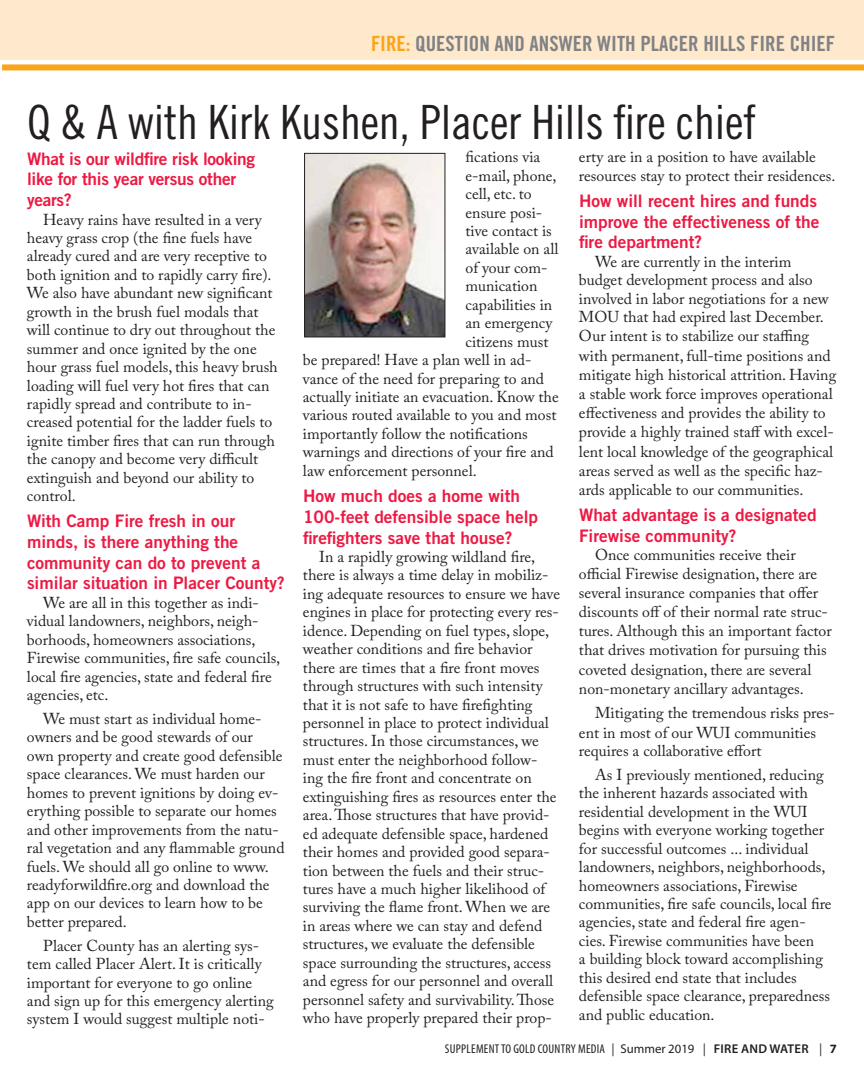
<style>
.page{position:relative;width:864px;height:1080px;background:#fff}
.page>*{position:absolute;margin:0;border:0;box-sizing:border-box;transform-origin:0 0}
.t1{font:47.25px "Trade Gothic Cond Eighteen";letter-spacing:-.005em;color:#231f20}
.t2{font:21px "Trade Gothic Bold Cond Twenty";color:#808285}
.t3{font:17.25px/20.7px "Trade Gothic Bold Two";color:#ed1943}
.t4{font:15.75px/18.5px "Adobe Caslon Pro";color:#231f20}
.t5{font:condensed 12.75px "Myriad Pro";letter-spacing:.02em;color:#231f20}
.s1{color:#faa41a}
.s2{font-stretch:normal}
.s3{font-weight:600;font-stretch:normal}
.s4{font-weight:700;font-stretch:normal}
</style>
<div class="page">
<div style="left:0;top:0;width:864px;height:59px;background:#ffe9cc"></div>
<div style="left:2px;top:64px;width:862px;height:6px;background:#faa41a"></div>
<img style="left:306px;top:155px;width:137px;height:180px">
<div style="left:304px;top:153px;width:141px;height:184px;border:1px solid #231f20"></div>
<h2 class="t2" style="left:371px;top:30px;width:171px"><span class="s1">FIRE:</span> QUESTION AND ANSW</h2>
<h2 class="t2" style="left:573px;top:30px;width:260px">ER WITH PLACER HILLS FIRE CHIEF</h2>
<h1 class="t1" style="left:27px;top:94px;width:731px">Q &amp; A with Kirk Kushen, Placer Hills fire chief</h1>
<p class="t3" style="left:27px;top:148px;width:230px">What is our wildfire risk looking like for this year versus other years?</p>
<p class="t4" style="left:27px;top:210px;width:252px;text-indent:16px">Heavy rains have resulted in a very heavy grass crop (the fine fuels have already cured and are very receptive to both ignition and to rapidly carry fire).<br>We also have abundant new significant growth in the brush fuel modals that will continue to dry out throughout the summer and once ignited by the one hour grass fuel models, this heavy brush loading will fuel very hot fires that can rapidly spread and contribute to in&shy;creased potential for the ladder fuels to ignite timber fires that can run through the canopy and become very difficult extinguish and beyond our ability to control.</p>
<p class="t3" style="left:27px;top:511px;width:259px">With Camp Fire fresh in our minds, is there anything the community can do to prevent a similar situation in Placer County?</p>
<p class="t4" style="left:27px;top:593px;width:255px;text-indent:16px">We are all in this together as indi&shy;vidual landowners, neighbors, neigh&shy;borhoods, homeowners associations, Firewise communities, fire safe councils, local fire agencies, state and federal fire agencies, etc.</p>
<p class="t4" style="left:27px;top:709px;width:259px;text-indent:16px">We must start as individual home&shy;owners and be good stewards of our<br>own property and create good defensible space clearances. We must harden our homes to prevent ignitions by doing ev&shy;erything possible to separate our homes and other improvements from the natu&shy;ral vegetation and any flammable ground fuels. We should all go online to www. readyforwildfire.org and download the app on our devices to learn how to be better prepared.</p>
<p class="t4" style="left:27px;top:936px;width:248px;text-indent:16px">Placer County has an alerting sys&shy;tem called Placer Alert. It is critically important for everyone to go online and sign up for this emergency alerting system I would suggest multiple noti-</p>
<p class="t4" style="left:579px;top:148px;width:258px">erty are in a position to have available resources stay to protect their residences.</p>
<p class="t3" style="left:579px;top:190px;width:242px">How will recent hires and funds improve the effectiveness of the fire department?</p>
<p class="t4" style="left:579px;top:252px;width:259px;line-height:19px;text-indent:16px">We are currently in the interim budget development process and also involved in labor negotiations for a new MOU that had expired last December.<br>Our intent is to stabilize our staffing with permanent, full-time positions and mitigate high historical attrition. Having a stable work force improves operational effectiveness and provides the ability to provide a highly trained staff with excel&shy;lent local knowledge of the geographical areas served as well as the specific haz&shy;ards applicable to our communities.</p>
<p class="t3" style="left:579px;top:504px;width:239px">What advantage is a designated<br>Firewise community?</p>
<p class="t4" style="left:579px;top:545px;width:254px;line-height:19px;text-indent:16px">Once communities receive their official Firewise designation, there are several insurance companies that offer discounts off of their normal rate struc&shy;tures. Although this an important factor that drives motivation for pursuing this coveted designation, there are several non-monetary ancillary advantages.</p>
<p class="t4" style="left:579px;top:704px;width:258px;text-indent:16px">Mitigating the tremendous risks pres&shy;ent in most of our WUI communities requires a collaborative effort</p>
<p class="t4" style="left:579px;top:765px;width:254px;text-indent:16px">As I previously mentioned, reducing the inherent hazards associated with residential development in the WUI begins with everyone working together for successful outcomes ... individual landowners, neighbors, neighborhoods, homeowners associations, Firewise communities, fire safe councils, local fire agencies, state and federal fire agen&shy;cies. Firewise communities have been<br>a building block toward accomplishing this desired end state that includes defensible space clearance, preparedness and public education.</p>
<p class="t4" style="left:466px;top:148px;width:76px">fications via</p>
<p class="t4" style="left:466px;top:166px;width:92px">e-mail, phone,</p>
<p class="t4" style="left:466px;top:184px;width:68px">cell, etc. to</p>
<p class="t4" style="left:466px;top:203px;width:78px">ensure posi-</p>
<p class="t4" style="left:466px;top:221px;width:88px">tive contact is</p>
<p class="t4" style="left:466px;top:240px;width:94px">available on all</p>
<p class="t4" style="left:466px;top:258px;width:83px">of your com-</p>
<p class="t4" style="left:466px;top:277px;width:73px">munication</p>
<p class="t4" style="left:466px;top:295px;width:88px">capabilities in</p>
<p class="t4" style="left:466px;top:314px;width:88px">an emergency</p>
<p class="t4" style="left:466px;top:332px;width:84px">citizens must</p>
<p class="t4" style="left:303px;top:350px;width:230px">be prepared! Have a plan well in ad-</p>
<p class="t4" style="left:303px;top:369px;width:243px">vance of the need for preparing to and</p>
<p class="t4" style="left:303px;top:387px;width:257px">actually initiate an evacuation. Know the</p>
<p class="t4" style="left:303px;top:406px;width:255px">various routed available to you and most</p>
<p class="t4" style="left:303px;top:424px;width:226px">importantly follow the notifications</p>
<p class="t4" style="left:303px;top:443px;width:252px">warnings and directions of your fire and</p>
<p class="t4" style="left:303px;top:461px;width:175px">law enforcement personnel.</p>
<p class="t3" style="left:303px;top:485px;width:237px">How much does a home with<br>100-feet defensible space help firefighters save that house?</p>
<p class="t4" style="left:303px;top:547px;width:259px;text-indent:16px">In a rapidly growing wildland fire, there is always a time delay in mobiliz&shy;ing adequate resources to ensure we have engines in place for protecting every res&shy;idence. Depending on fuel types, slope, weather conditions and fire behavior there are times that a fire front moves through structures with such intensity that it is not safe to have firefighting personnel in place to protect individual structures. In those circumstances, we must enter the neighborhood follow&shy;ing the fire front and concentrate on extinguishing fires as resources enter the area. Those structures that have provid&shy;ed adequate defensible space, hardened their homes and provided good separa&shy;tion between the fuels and their struc&shy;tures have a much higher likelihood of surviving the flame front. When we are in areas where we can stay and defend structures, we evaluate the defensible space surrounding the structures, access and egress for our personnel and overall personnel safety and survivability. Those who have properly prepared their prop-</p>
<p class="t5" style="left:445px;top:1041px;width:394px">SUPPLEMENT TO GOLD COUNTRY MEDIA | <span class="s2">Summer 2019</span> | <span class="s3">FIRE AND WATER</span> | <span class="s4">7</span></p>
</div>
